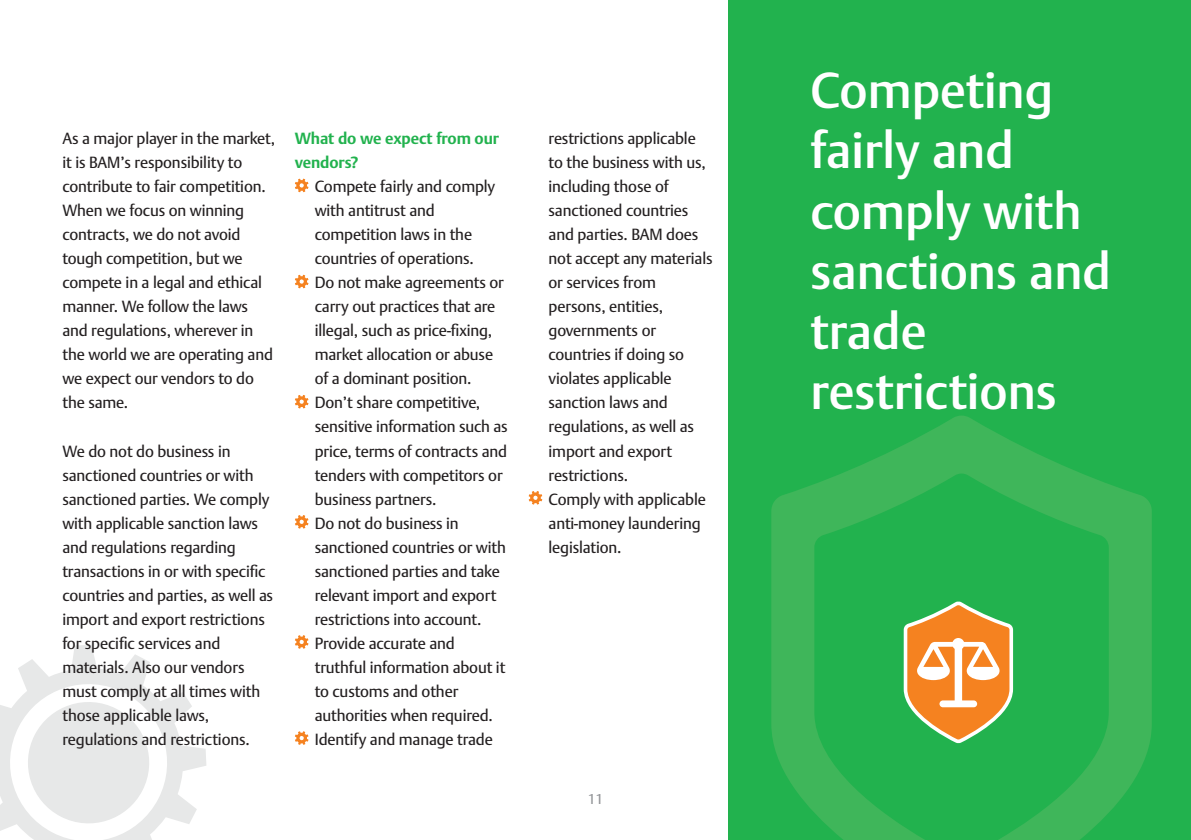
<style>
.page{position:relative;width:1191px;height:840px;background:#fff}
.page>*{position:absolute;margin:0;border:0;box-sizing:border-box;transform-origin:0 0}
.t1{font:500 50px/60px "DTL Argo TOT";color:#fff}
.t2{font:16px/24px "DTL Argo TOT";letter-spacing:-.01em;color:#231f20}
.t3{font:700 16px/24px "DTL Argo TOT";letter-spacing:-.01em;color:#22b24e}
.t4{font:14px "DTL Argo TOT";color:#939598}
</style>
<div class="page">
<svg style="left:528px;top:491px;width:14px;height:13px"></svg>
<div style="left:729px;top:0;width:462px;height:839px;background:#22b24e"></div>
<svg style="left:771px;top:415px;width:380px;height:424px"></svg>
<svg style="left:295px;top:178px;width:13px;height:14px"></svg>
<svg style="left:295px;top:274px;width:13px;height:14px"></svg>
<svg style="left:295px;top:395px;width:13px;height:13px"></svg>
<svg style="left:295px;top:515px;width:13px;height:13px"></svg>
<svg style="left:295px;top:635px;width:13px;height:13px"></svg>
<svg style="left:295px;top:731px;width:13px;height:13px"></svg>
<svg style="left:18px;top:645px;width:188px;height:179px"></svg>
<svg style="left:0;top:672px;width:178px;height:167px"></svg>
<svg style="left:903px;top:600px;width:110px;height:143px"></svg>
<p class="t2" style="left:62px;top:127px;width:214px">As a major player in the market, it is BAM’s responsibility to contribute to fair competition.<br>When we focus on winning contracts, we do not avoid tough competition, but we compete in a legal and ethical manner. We follow the laws and regulations, wherever in the world we are operating and we expect our vendors to do the same.</p>
<p class="t2" style="left:62px;top:439px;width:212px">We do not do business in sanctioned countries or with sanctioned parties. We comply with applicable sanction laws and regulations regarding transactions in or with specific countries and parties, as well as import and export restrictions for specific services and materials. Also our vendors must comply at all times with those applicable laws, regulations and restrictions.</p>
<p class="t3" style="left:295px;top:127px;width:206px">What do we expect from our vendors?</p>
<p class="t2" style="left:315px;top:175px;width:194px">Compete fairly and comply with antitrust and competition laws in the countries of operations.<br>Do not make agreements or carry out practices that are illegal, such as price-fixing, market allocation or abuse of a dominant position.<br>Don’t share competitive, sensitive information such as price, terms of contracts and tenders with competitors or business partners.<br>Do not do business in sanctioned countries or with sanctioned parties and take relevant import and export restrictions into account.<br>Provide accurate and truthful information about it to customs and other authorities when required.<br>Identify and manage trade</p>
<p class="t2" style="left:548px;top:127px;width:165px">restrictions applicable to the business with us, including those of sanctioned countries and parties. BAM does not accept any materials or services from persons, entities, governments or countries if doing so violates applicable sanction laws and regulations, as well as import and export restrictions.<br>Comply with applicable anti-money laundering legislation.</p>
<p class="t4" style="left:587px;top:790px;width:17px">11</p>
<h1 class="t1" style="left:810px;top:61px;width:302px">Competing fairly and comply with sanctions and trade restrictions</h1>
</div>
